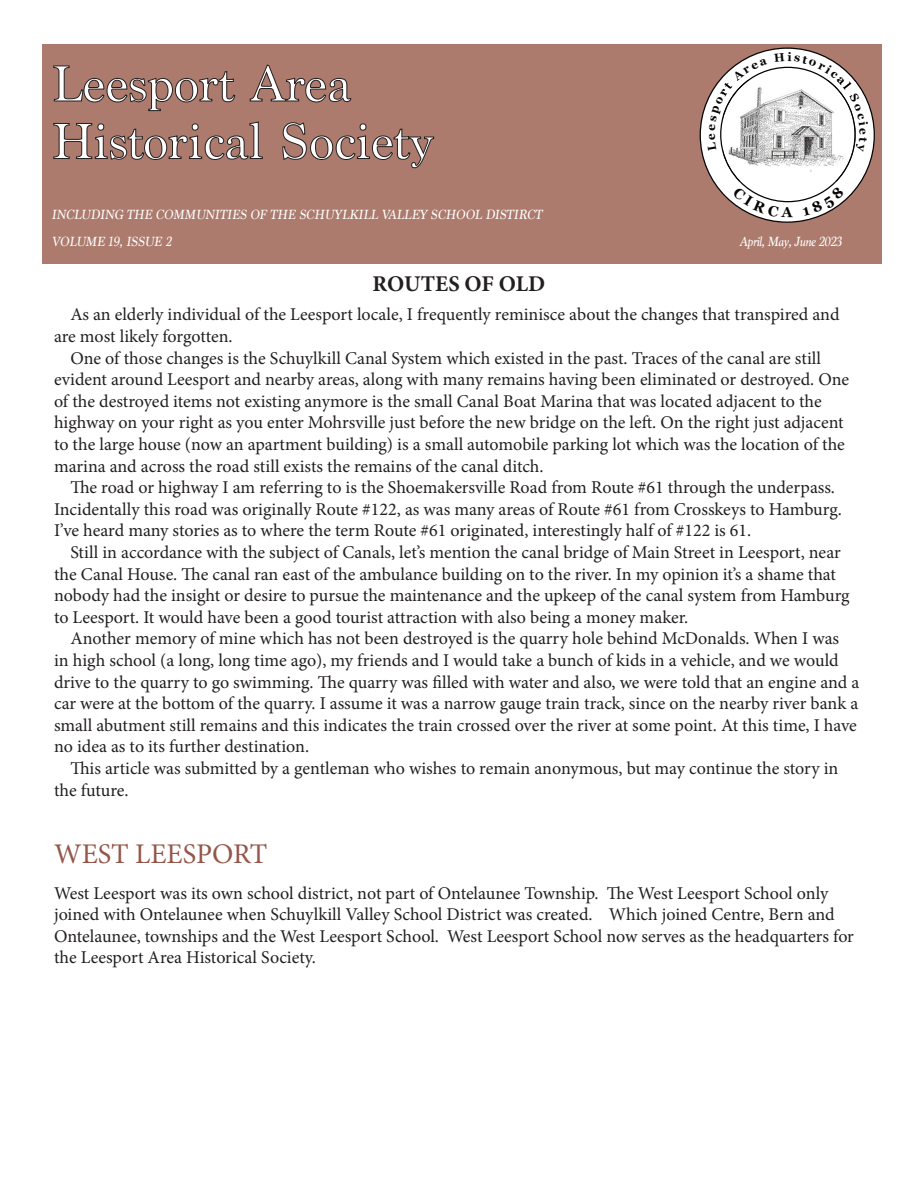
<style>
.page{position:relative;width:918px;height:1188px;background:#fff}
.page>*{position:absolute;margin:0;border:0;box-sizing:border-box;transform-origin:0 0}
.t1{font:52.8px/57.6px "Marion";color:#fff}
.t2{font:28.5px "Minion Pro";color:#945749}
.t3{font:700 22.5px "Minion Pro";letter-spacing:-.005em;color:#231f20}
.t4{font:18px/21.6px "Minion Pro";letter-spacing:-.005em;color:#231f20}
.t5{font:italic 13.95px/27.5px "Marion";color:#fff}
.t6{font:italic 13.95px "Marion";letter-spacing:-.03em;color:#fff}
</style>
<div class="page">
<div style="left:42px;top:44px;width:840px;height:219px;background:#ac7b6d"></div>
<svg style="left:53px;top:65px;width:183px;height:46px"></svg>
<svg style="left:249px;top:64px;width:103px;height:39px"></svg>
<svg style="left:53px;top:121px;width:210px;height:39px"></svg>
<svg style="left:282px;top:122px;width:152px;height:47px"></svg>
<svg style="left:700px;top:48px;width:175px;height:175px"></svg>
<p class="t1" style="left:51px;top:56px;width:383px">Leesport Area<br>Historical Society</p>
<p class="t5" style="left:52px;top:200px;width:492px">INCLUDING THE COMMUNITIES OF THE SCHUYLKILL VALLEY SCHOOL DISTIRCT<br>VOLUME 19, ISSUE 2</p>
<p class="t6" style="left:739px;top:232px;width:104px">April, May, June 2023</p>
<p class="t3" style="left:373px;top:268px;width:174px">ROUTES OF OLD</p>
<p class="t4" style="left:54px;top:304px;width:787px;text-indent:16px">As an elderly individual of the Leesport locale, I frequently reminisce about the changes that transpired and are most likely forgotten.</p>
<p class="t4" style="left:54px;top:347px;width:797px;text-indent:16px">One of those changes is the Schuylkill Canal System which existed in the past. Traces of the canal are still evident around Leesport and nearby areas, along with many remains having been eliminated or destroyed. One of the destroyed items not existing anymore is the small Canal Boat Marina that was located adjacent to the highway on your right as you enter Mohrsville just before the new bridge on the left. On the right just adjacent to the large house (now an apartment building) is a small automobile parking lot which was the location of the marina and across the road still exists the remains of the canal ditch.</p>
<p class="t4" style="left:54px;top:477px;width:789px;text-indent:16px">The road or highway I am referring to is the Shoemakersville Road from Route #61 through the underpass.<br>Incidentally this road was originally Route #122, as was many areas of Route #61 from Crosskeys to Hamburg.<br>I’ve heard many stories as to where the term Route #61 originated, interestingly half of #122 is 61.</p>
<p class="t4" style="left:54px;top:541px;width:797px;text-indent:16px">Still in accordance with the subject of Canals, let’s mention the canal bridge of Main Street in Leesport, near the Canal House. The canal ran east of the ambulance building on to the river. In my opinion it’s a shame that nobody had the insight or desire to pursue the maintenance and the upkeep of the canal system from Hamburg to Leesport. It would have been a good tourist attraction with also being a money maker.</p>
<p class="t4" style="left:54px;top:628px;width:807px;text-indent:16px">Another memory of mine which has not been destroyed is the quarry hole behind McDonalds. When I was<br>in high school (a long, long time ago), my friends and I would take a bunch of kids in a vehicle, and we would drive to the quarry to go swimming. The quarry was filled with water and also, we were told that an engine and a car were at the bottom of the quarry. I assume it was a narrow gauge train track, since on the nearby river bank a small abutment still remains and this indicates the train crossed over the river at some point. At this time, I have no idea as to its further destination.</p>
<p class="t4" style="left:54px;top:757px;width:786px;text-indent:16px">This article was submitted by a gentleman who wishes to remain anonymous, but may continue the story in the future.</p>
<p class="t2" style="left:54px;top:835px;width:215px">WEST LEESPORT</p>
<p class="t4" style="left:54px;top:882px;width:801px">West Leesport was its own school district, not part of Ontelaunee Township. The West Leesport School only joined with Ontelaunee when Schuylkill Valley School District was created. Which joined Centre, Bern and Ontelaunee, townships and the West Leesport School. West Leesport School now serves as the headquarters for the Leesport Area Historical Society.</p>
</div>
